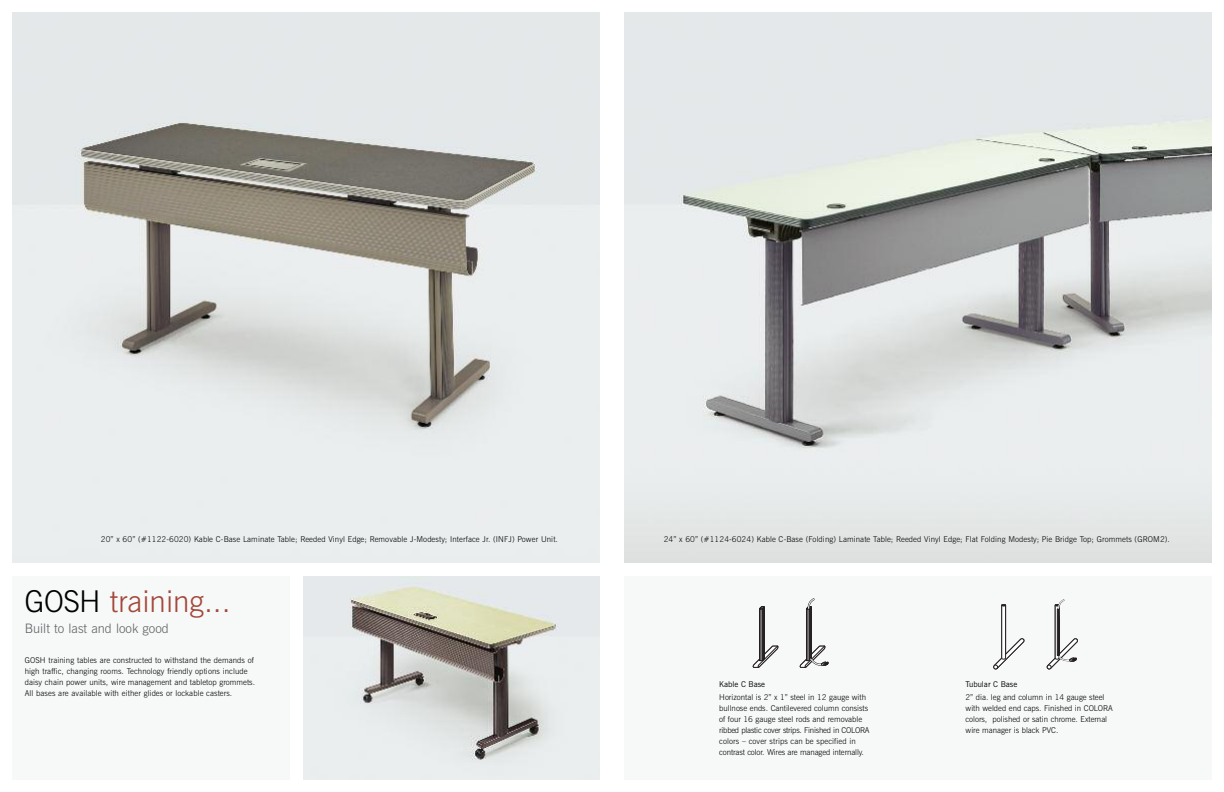
<style>
.page{position:relative;width:1224px;height:792px;background:#fff}
.page>*{position:absolute;margin:0;border:0;box-sizing:border-box;transform-origin:0 0}
.t1{font:300 30px "News Gothic BT";color:#a2483a}
.t2{font:300 13px "News Gothic BT";color:#616366}
.t3{font:300 8px/11px "News Gothic BT";letter-spacing:.01em;color:#000}
.t4{font:8px "News Gothic BT";color:#000}
.s1{color:#000}
</style>
<div class="page">
<img style="left:12px;top:12px;width:588px;height:550px">
<img style="left:624px;top:12px;width:588px;height:550px">
<div style="left:624px;top:576px;width:588px;height:204px;background:#f7f8f8"></div>
<div style="left:12px;top:576px;width:278px;height:204px;background:#f7f8f8"></div>
<img style="left:303px;top:576px;width:297px;height:204px">
<svg style="left:993px;top:604px;width:32px;height:65px"></svg>
<svg style="left:1046px;top:599px;width:32px;height:70px"></svg>
<hr style="left:1059px;top:609px;width:1px;height:46px;background:#231f20">
<hr style="left:1058px;top:609px;width:1px;height:47px;background:#231f20">
<svg style="left:752px;top:606px;width:26px;height:62px"></svg>
<hr style="left:760px;top:609px;width:1px;height:52px;background:#231f20">
<hr style="left:764px;top:608px;width:1px;height:51px;background:#231f20">
<hr style="left:763px;top:608px;width:1px;height:52px;background:#231f20">
<hr style="left:762px;top:609px;width:1px;height:52px;background:#231f20">
<hr style="left:761px;top:609px;width:1px;height:52px;background:#231f20">
<svg style="left:799px;top:598px;width:30px;height:70px"></svg>
<p class="t3" style="left:101px;top:534px;width:459px">20” x 60” (#1122-6020) Kable C-Base Laminate Table; Reeded Vinyl Edge; Removable J-Modesty; Interface Jr. (INFJ) Power Unit.</p>
<p class="t3" style="left:664px;top:534px;width:508px">24” x 60” (#1124-6024) Kable C-Base (Folding) Laminate Table; Reeded Vinyl Edge; Flat Folding Modesty; Pie Bridge Top; Grommets (GROM2).</p>
<h1 class="t1" style="left:25px;top:591px;width:207px"><span class="s1">GOSH</span> training...</h1>
<h2 class="t2" style="left:25px;top:624px;width:145px">Built to last and look good</h2>
<p class="t3" style="left:25px;top:656px;width:232px">GOSH training tables are constructed to withstand the demands of high traffic, changing rooms. Technology friendly options include daisy chain power units, wire management and tabletop grommets.<br>All bases are available with either glides or lockable casters.</p>
<p class="t4" style="left:719px;top:681px;width:47px">Kable C Base</p>
<p class="t3" style="left:719px;top:692px;width:152px">Horizontal is 2” x 1” steel in 12 gauge with bullnose ends. Cantilevered column consists of four 16 gauge steel rods and removable ribbed plastic cover strips. Finished in COLORA colors – cover strips can be specified in contrast color. Wires are managed internally.</p>
<p class="t4" style="left:966px;top:681px;width:53px">Tubular C Base</p>
<p class="t3" style="left:966px;top:692px;width:149px">2” dia. leg and column in 14 gauge steel with welded end caps. Finished in COLORA colors, polished or satin chrome. External wire manager is black PVC.</p>
</div>
